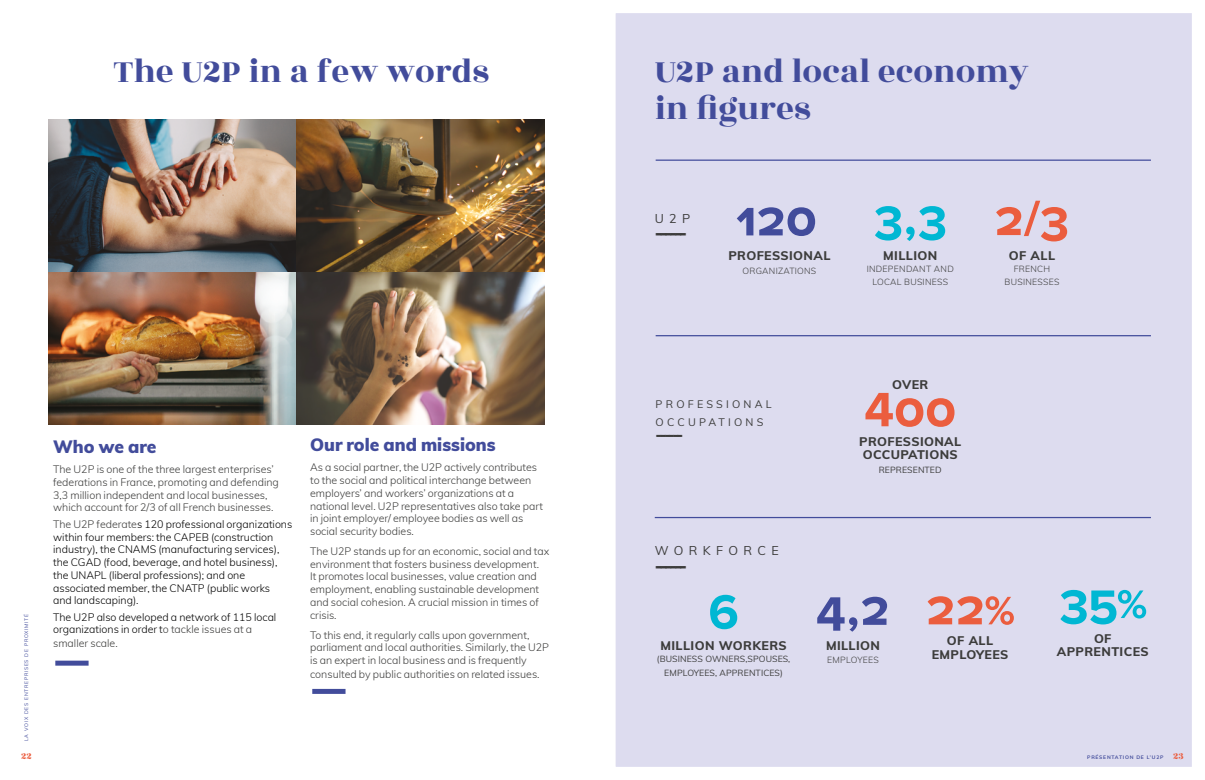
<style>
.page{position:relative;width:1205px;height:780px;background:#fff}
.page>*{position:absolute;margin:0;border:0;box-sizing:border-box;transform-origin:0 0}
.t1{font:700 50px "Proxima Nova S";color:#eb5d3e}
.t2{font:700 50px "Proxima Nova S";color:#00b7d3}
.t3{font:700 50px "Proxima Nova S";color:#424c9b}
.t4{font:35px/36.2px "Rozha One";color:#424c9b}
.t5{font:900 17.5px "Muli";color:#424c9b}
.t6{font:900 17.5px "Muli";color:#3c3c3b}
.t7{font:900 15px "Muli";color:#3c3c3b}
.t8{font:800 12.5px/13.9px "Muli";letter-spacing:.03em;color:#3c3c3b;text-align:center}
.t9{font:12.5px "Muli";letter-spacing:.43em;color:#3c3c3b}
.t10{font:10.75px "Muli";letter-spacing:.3em;color:#3c3c3b}
.t11{font:300 10.62px/12.8px "Muli";color:#3c3c3b}
.t12{font:300 10.62px/12.8px "Muli";color:#000}
.t13{font:10px "Rozha One";color:#eb5d3e}
.t14{font:300 8.75px/12.5px "Muli";letter-spacing:.03em;color:#3c3c3b;text-align:center}
.t15{font:8.75px/13.9px "Muli";letter-spacing:.01em;color:#3c3c3b;text-align:center}
.t16{font:5px "Muli";letter-spacing:.15em;color:#424c9b}
.t17{font:700 5px "Muli";letter-spacing:.15em;color:#424c9b}
.s1{color:#3c3c3b}
</style>
<div class="page">
<div style="left:615px;top:13px;width:577px;height:754px;background:#dddcef"></div>
<hr style="left:655px;top:517px;width:496px;height:1px;background:#424c9b">
<hr style="left:656px;top:159px;width:495px;height:2px;background:#424c9b">
<hr style="left:656px;top:335px;width:495px;height:1px;background:#424c9b">
<div style="left:55px;top:660px;width:34px;height:5px;background:#424c9b"></div>
<div style="left:312px;top:688px;width:33px;height:5px;background:#424c9b"></div>
<img style="left:49px;top:120px;width:496px;height:304px">
<img style="left:296px;top:272px;width:248px;height:152px">
<p class="t4" style="left:113px;top:54px;width:377px">The U2P in a few words</p>
<p class="t4" style="left:655px;top:54px;width:375px">U2P and local economy in figures</p>
<p class="t16" style="left:23px;top:741px;width:129px;rotate:-90deg">LA VOIX DES ENTREPRISES DE PROXIMITÉ</p>
<p class="t5" style="left:53px;top:434px;width:105px">Who we are</p>
<p class="t11" style="left:53px;top:462px;width:227px">The U2P is one of the three largest enterprises’ federations in France, promoting and defending 3,3 million independent and local businesses, which account for 2/3 of all French businesses.</p>
<p class="t12" style="left:53px;top:517px;width:241px"><span class="s1">The U2P federate</span>s 120 professional organizations within four members: the CAPEB (construction industry), the CNAMS (manufacturing services), the CGAD (food, beverage, and hotel business), the UNAPL (liberal professions); and one associated member, the CNATP (public works<br>and landscaping).</p>
<p class="t12" style="left:53px;top:609px;width:225px;line-height:13.1px">The U2P also developed a network of 115 local organizations in order t<span class="s1">o tackle issues at a smaller scale.</span></p>
<p class="t5" style="left:310px;top:432px;width:187px">Our role and missions</p>
<p class="t11" style="left:310px;top:460px;width:234px">As a social partner, the U2P actively contributes to the social and political interchange between employers’ and workers’ organizations at a national level. U2P representatives also take part in joint employer/ employee bodies as well as social security bodies.</p>
<p class="t11" style="left:310px;top:544px;width:241px">The U2P stands up for an economic, social and tax environment that fosters business development.<br>It promotes local businesses, value creation and employment, enabling sustainable development and social cohesion. A crucial mission in times of crisis.</p>
<p class="t11" style="left:310px;top:627px;width:240px">To this end, it regularly calls upon government, parliament and local authorities. Similarly, the U2P is an expert in local business and is frequently consulted by public authorities on related issues.</p>
<p class="t9" style="left:655px;top:209px;width:37px">U2P</p>
<p class="t6" style="left:655px;top:220px;width:34px">------</p>
<p class="t3" style="left:736px;top:190px;width:82px">120</p>
<p class="t8" style="left:728px;top:248px;width:104px">PROFESSIONAL</p>
<p class="t14" style="left:742px;top:264px;width:75px">ORGANIZATIONS</p>
<p class="t2" style="left:873px;top:189px;width:77px">3,3</p>
<p class="t8" style="left:883px;top:248px;width:56px">MILLION</p>
<p class="t14" style="left:866px;top:262px;width:89px">INDEPENDANT AND<br>LOCAL BUSINESS</p>
<p class="t1" style="left:994px;top:189px;width:76px">2/3</p>
<p class="t8" style="left:1009px;top:247px;width:48px">OF ALL</p>
<p class="t14" style="left:1004px;top:262px;width:56px">FRENCH<br>BUSINESSES</p>
<p class="t10" style="left:656px;top:396px;width:117px">PROFESSIONAL</p>
<p class="t10" style="left:656px;top:414px;width:109px">OCCUPATIONS</p>
<p class="t7" style="left:656px;top:423px;width:29px">------</p>
<p class="t8" style="left:892px;top:377px;width:38px">OVER</p>
<p class="t1" style="left:864px;top:381px;width:93px">400</p>
<p class="t8" style="left:859px;top:433px;width:104px;text-align:left">PROFESSIONAL<br>OCCUPATIONS</p>
<p class="t15" style="left:879px;top:463px;width:64px">REPRESENTED</p>
<p class="t9" style="left:655px;top:541px;width:125px">WORKFORCE</p>
<p class="t6" style="left:655px;top:552px;width:34px">------</p>
<p class="t2" style="left:708px;top:583px;width:32px">6</p>
<p class="t8" style="left:660px;top:637px;width:128px">MILLION WORKERS</p>
<p class="t15" style="left:657px;top:651px;width:135px">(BUSINESS OWNERS,SPOUSES,<br>EMPLOYEES, APPRENTICES)</p>
<p class="t3" style="left:815px;top:579px;width:77px">4,2</p>
<p class="t8" style="left:826px;top:638px;width:56px">MILLION</p>
<p class="t14" style="left:827px;top:653px;width:53px">EMPLOYEES</p>
<p class="t1" style="left:925px;top:579px;width:91px">22%</p>
<p class="t8" style="left:932px;top:633px;width:78px">OF ALL<br>EMPLOYEES</p>
<p class="t2" style="left:1058px;top:572px;width:91px">35%</p>
<p class="t8" style="left:1057px;top:630px;width:93px">OF<br>APPRENTICES</p>
<p class="t13" style="left:21px;top:748px;width:12px">22</p>
<p class="t17" style="left:1087px;top:753px;width:78px">PRÉSENTATION DE L’U2P</p>
<p class="t13" style="left:1173px;top:748px;width:12px">23</p>
</div>
